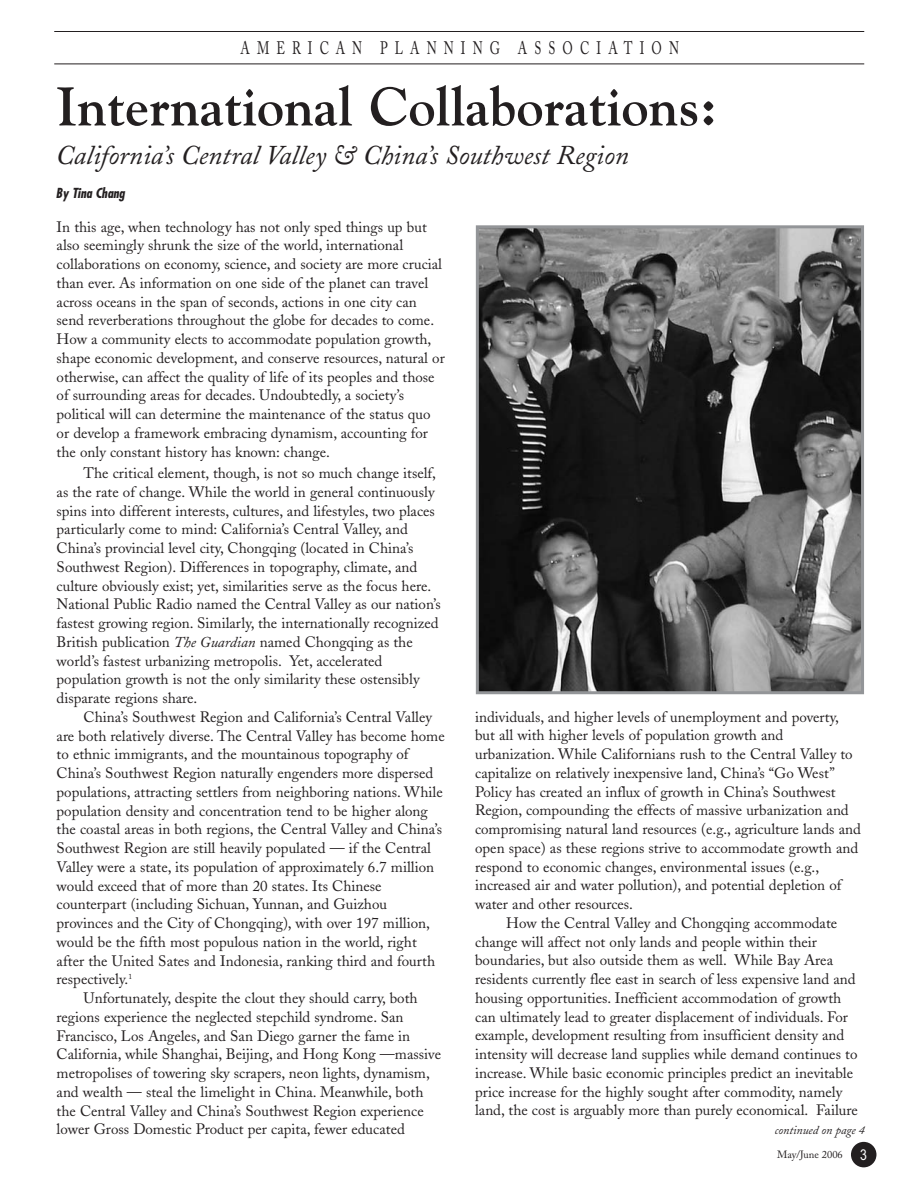
<style>
.page{position:relative;width:918px;height:1188px;background:#fff}
.page>*{position:absolute;margin:0;border:0;box-sizing:border-box;transform-origin:0 0}
.t1{font:700 54px "Goudy";color:#231f20}
.t2{font:italic 27px "Adobe Caslon";color:#231f20}
.t3{font:18px "Adobe Caslon";letter-spacing:.565em;color:#231f20;scale:.7 1}
.t4{font:15px/18.8px "Adobe Caslon";color:#231f20}
.t5{font:italic 700 condensed 13.5px "Futura";color:#231f20}
.t6{font:italic 12px "Adobe Caslon";color:#231f20}
.t7{font:10.5px "Adobe Caslon";color:#231f20}
.s1{font-style:italic}
.s2{font-family:"Arial Narrow";font-size:15px;color:#fff}
</style>
<div class="page">
<hr style="left:54px;top:31px;width:810px;height:1px;background:#231f20">
<hr style="left:54px;top:64px;width:810px;height:1px;background:#231f20">
<div style="left:851px;top:1142px;width:25px;height:25px;background:#231f20;border-radius:50%"></div>
<img style="left:480px;top:229px;width:380px;height:461px">
<div style="left:476px;top:225px;width:388px;height:469px;border:3px solid #939598"></div>
<p class="t3" style="left:241px;top:42px;width:628px">AMERICAN PLANNING ASSOCIATION</p>
<h1 class="t1" style="left:56px;top:75px;width:663px">International Collaborations:</h1>
<h2 class="t2" style="left:56px;top:146px;width:574px">California’s Central Valley &amp; China’s Southwest Region</h2>
<p class="t5" style="left:56px;top:187px;width:70px">By Tina Chang</p>
<p class="t4" style="left:57px;top:219px;width:390px">In this age, when technology has not only sped things up but also seemingly shrunk the size of the world, international collaborations on economy, science, and society are more crucial than ever. As information on one side of the planet can travel across oceans in the span of seconds, actions in one city can send reverberations throughout the globe for decades to come.<br>How a community elects to accommodate population growth, shape economic development, and conserve resources, natural or otherwise, can affect the quality of life of its peoples and those of surrounding areas for decades. Undoubtedly, a society’s political will can determine the maintenance of the status quo or develop a framework embracing dynamism, accounting for the only constant history has known: change.</p>
<p class="t4" style="left:57px;top:465px;width:386px;text-indent:27px">The critical element, though, is not so much change itself, as the rate of change. While the world in general continuously spins into different interests, cultures, and lifestyles, two places particularly come to mind: California’s Central Valley, and China’s provincial level city, Chongqing (located in China’s Southwest Region). Differences in topography, climate, and culture obviously exist; yet, similarities serve as the focus here.<br>National Public Radio named the Central Valley as our nation’s fastest growing region. Similarly, the internationally recognized British publication <span class="s1">The Guardian</span> named Chongqing as the world’s fastest urbanizing metropolis. Yet, accelerated population growth is not the only similarity these ostensibly disparate regions share.</p>
<p class="t4" style="left:84px;top:709px;width:350px">China’s Southwest Region and California’s Central Valley</p>
<p class="t4" style="left:57px;top:728px;width:390px">are both relatively diverse. The Central Valley has become home</p>
<p class="t4" style="left:57px;top:747px;width:354px">to ethnic immigrants, and the mountainous topography of</p>
<p class="t4" style="left:57px;top:765px;width:378px">China’s Southwest Region naturally engenders more dispersed</p>
<p class="t4" style="left:57px;top:784px;width:388px">populations, attracting settlers from neighboring nations. While</p>
<p class="t4" style="left:57px;top:803px;width:373px">population density and concentration tend to be higher along</p>
<p class="t4" style="left:57px;top:822px;width:387px">the coastal areas in both regions, the Central Valley and China’s</p>
<p class="t4" style="left:57px;top:840px;width:376px">Southwest Region are still heavily populated — if the Central</p>
<p class="t4" style="left:57px;top:859px;width:379px">Valley were a state, its population of approximately 6.7 million</p>
<p class="t4" style="left:57px;top:878px;width:326px">would exceed that of more than 20 states. Its Chinese</p>
<p class="t4" style="left:57px;top:897px;width:332px">counterpart (including Sichuan, Yunnan, and Guizhou</p>
<p class="t4" style="left:57px;top:915px;width:375px">provinces and the City of Chongqing), with over 197 million,</p>
<p class="t4" style="left:57px;top:934px;width:362px">would be the fifth most populous nation in the world, right</p>
<p class="t4" style="left:57px;top:953px;width:380px">after the United Sates and Indonesia, ranking third and fourth</p>
<p class="t4" style="left:57px;top:972px;width:77px">respectively.<sup>1</sup></p>
<p class="t4" style="left:84px;top:990px;width:336px">Unfortunately, despite the clout they should carry, both</p>
<p class="t4" style="left:57px;top:1009px;width:348px">regions experience the neglected stepchild syndrome. San</p>
<p class="t4" style="left:57px;top:1028px;width:355px">Francisco, Los Angeles, and San Diego garner the fame in</p>
<p class="t4" style="left:57px;top:1047px;width:386px">California, while Shanghai, Beijing, and Hong Kong —massive</p>
<p class="t4" style="left:57px;top:1065px;width:375px">metropolises of towering sky scrapers, neon lights, dynamism,</p>
<p class="t4" style="left:57px;top:1084px;width:368px">and wealth — steal the limelight in China. Meanwhile, both</p>
<p class="t4" style="left:57px;top:1103px;width:369px">the Central Valley and China’s Southwest Region experience</p>
<p class="t4" style="left:57px;top:1122px;width:350px">lower Gross Domestic Product per capita, fewer educated</p>
<p class="t4" style="left:475px;top:709px;width:365px">individuals, and higher levels of unemployment and poverty,</p>
<p class="t4" style="left:475px;top:728px;width:310px">but all with higher levels of population growth and</p>
<p class="t4" style="left:475px;top:747px;width:379px">urbanization. While Californians rush to the Central Valley to</p>
<p class="t4" style="left:475px;top:765px;width:361px">capitalize on relatively inexpensive land, China’s “Go West”</p>
<p class="t4" style="left:475px;top:784px;width:362px">Policy has created an influx of growth in China’s Southwest</p>
<p class="t4" style="left:475px;top:803px;width:375px">Region, compounding the effects of massive urbanization and</p>
<p class="t4" style="left:475px;top:822px;width:387px">compromising natural land resources (e.g., agriculture lands and</p>
<p class="t4" style="left:475px;top:840px;width:385px">open space) as these regions strive to accommodate growth and</p>
<p class="t4" style="left:475px;top:859px;width:346px">respond to economic changes, environmental issues (e.g.,</p>
<p class="t4" style="left:475px;top:878px;width:368px">increased air and water pollution), and potential depletion of</p>
<p class="t4" style="left:475px;top:897px;width:159px">water and other resources.</p>
<p class="t4" style="left:506px;top:915px;width:332px">How the Central Valley and Chongqing accommodate</p>
<p class="t4" style="left:475px;top:934px;width:343px">change will affect not only lands and people within their</p>
<p class="t4" style="left:475px;top:953px;width:359px">boundaries, but also outside them as well. While Bay Area</p>
<p class="t4" style="left:475px;top:972px;width:382px">residents currently flee east in search of less expensive land and</p>
<p class="t4" style="left:475px;top:990px;width:368px">housing opportunities. Inefficient accommodation of growth</p>
<p class="t4" style="left:475px;top:1009px;width:374px">can ultimately lead to greater displacement of individuals. For</p>
<p class="t4" style="left:475px;top:1028px;width:371px">example, development resulting from insufficient density and</p>
<p class="t4" style="left:475px;top:1047px;width:384px">intensity will decrease land supplies while demand continues to</p>
<p class="t4" style="left:475px;top:1065px;width:380px">increase. While basic economic principles predict an inevitable</p>
<p class="t4" style="left:475px;top:1084px;width:369px">price increase for the highly sought after commodity, namely</p>
<p class="t4" style="left:475px;top:1103px;width:384px">land, the cost is arguably more than purely economical. Failure</p>
<p class="t6" style="left:775px;top:1126px;width:91px">continued on page 4</p>
<p class="t7" style="left:777px;top:1151px;width:92px">May/June 2006 <span class="s2">3</span></p>
</div>
